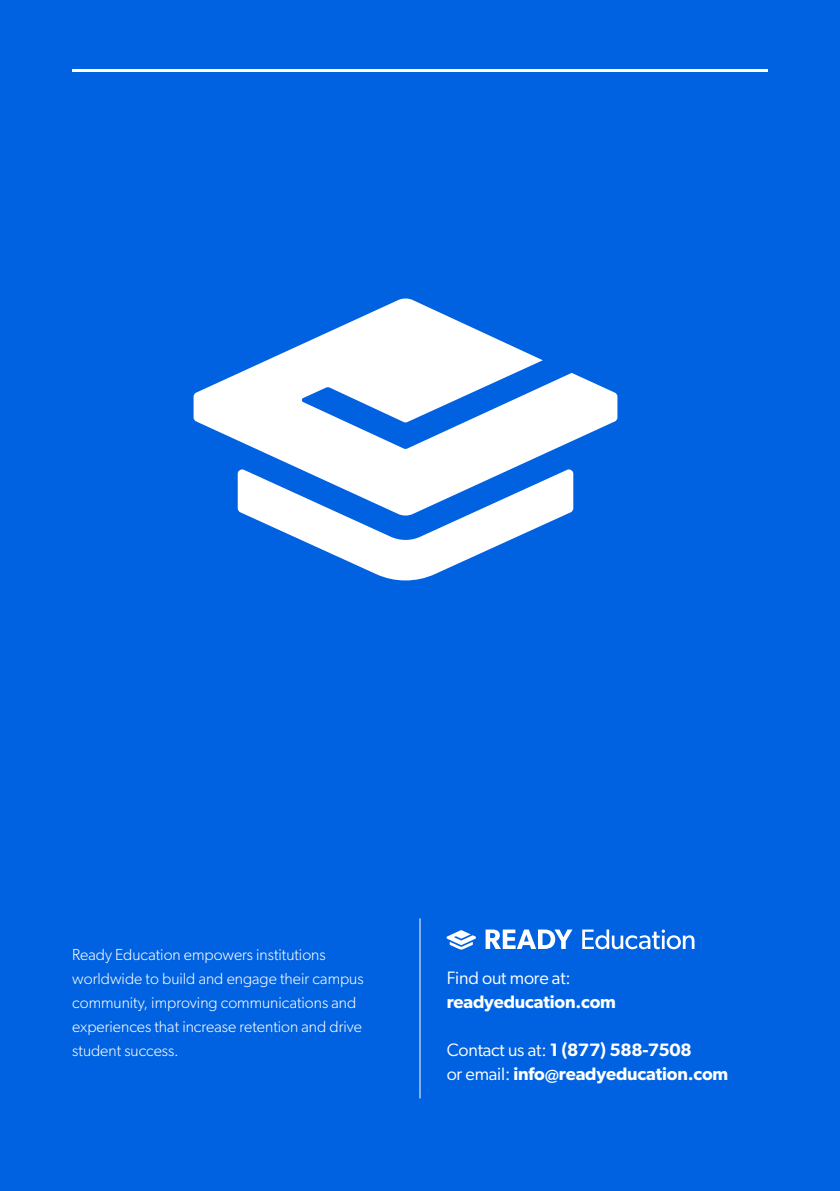
<style>
.page{position:relative;width:840px;height:1191px;background:#fff}
.page>*{position:absolute;margin:0;border:0;box-sizing:border-box;transform-origin:0 0}
.t1{font:600 18px/24px "Gibson";letter-spacing:-.01em;color:#fff}
.t2{font:18px "Gibson";letter-spacing:-.01em;color:#fff}
.t3{font:300 16px/24px "Gibson";color:#fff}
.s1{font-weight:400}
</style>
<div class="page">
<div style="left:0;top:0;width:839px;height:1191px;background:#0062e1"></div>
<hr style="left:72px;top:69px;width:695px;height:3px;background:#fff">
<svg style="left:237px;top:516px;width:336px;height:66px"></svg>
<svg style="left:193px;top:298px;width:424px;height:218px"></svg>
<svg style="left:446px;top:930px;width:29px;height:19px"></svg>
<svg style="left:485px;top:929px;width:87px;height:20px"></svg>
<svg style="left:582px;top:929px;width:112px;height:20px"></svg>
<hr style="left:419px;top:918px;width:1px;height:180px;background:#fff">
<p class="t3" style="left:72px;top:942px;width:293px">Ready Education empowers institutions worldwide to build and engage their campus community, improving communications and experiences that increase retention and drive student success.</p>
<p class="t2" style="left:446px;top:967px;width:125px">Find out more at:</p>
<p class="t1" style="left:446px;top:989px;width:171px">readyeducation.com</p>
<p class="t1" style="left:446px;top:1037px;width:283px"><span class="s1">Contact us at:</span> 1 (877) 588-7508<br><span class="s1">or email:</span> info@readyeducation.com</p>
</div>
